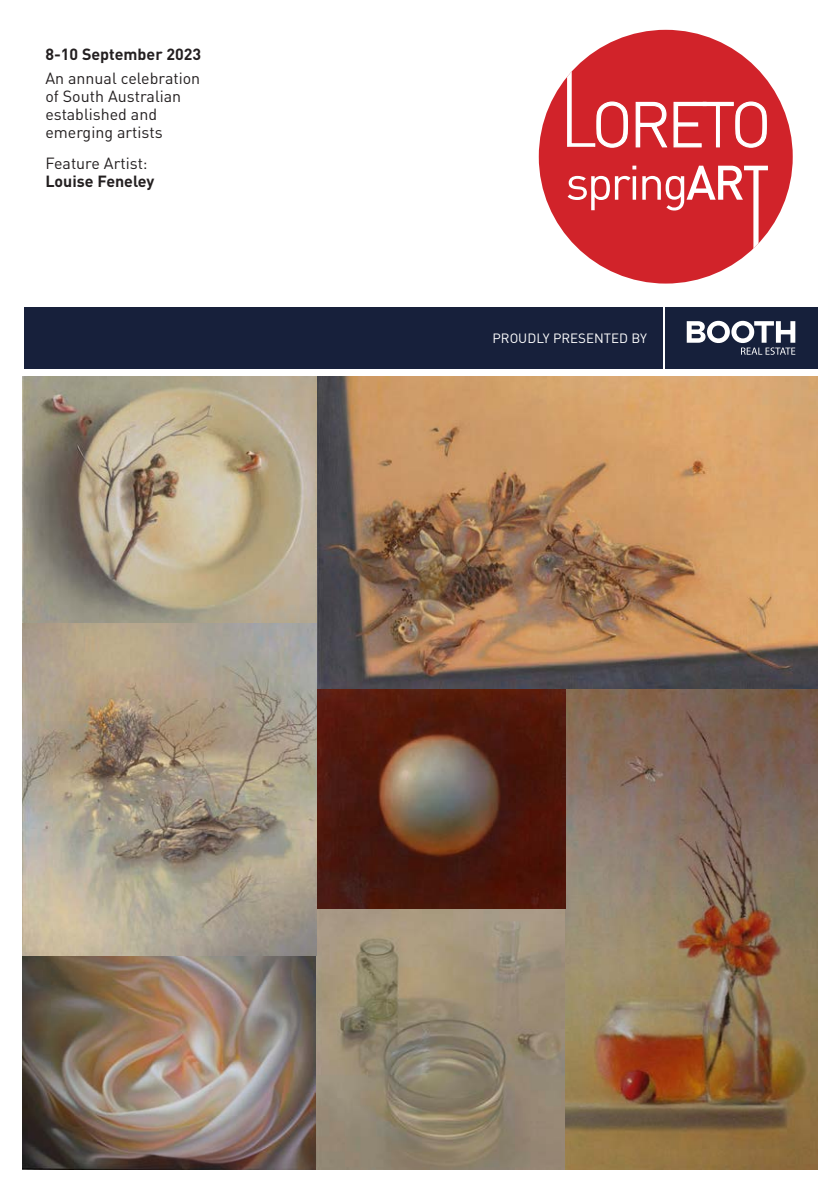
<style>
.page{position:relative;width:840px;height:1191px;background:#fff}
.page>*{position:absolute;margin:0;border:0;box-sizing:border-box;transform-origin:0 0}
.t1{font:16px/18px "DIN";color:#231f20}
.t2{font:700 16px "DIN";color:#231f20}
.t3{font:13.4px "DIN";color:#fff}
.s1{font-weight:700}
</style>
<div class="page">
<img style="left:23px;top:376px;width:793px;height:794px">
<div style="left:538px;top:30px;width:254px;height:253px;background:#d1232a;border-radius:50%"></div>
<svg style="left:566px;top:69px;width:201px;height:79px"></svg>
<svg style="left:567px;top:166px;width:200px;height:85px"></svg>
<div style="left:24px;top:307px;width:638px;height:62px;background:#17203b"></div>
<div style="left:664px;top:307px;width:152px;height:62px;background:#16203b"></div>
<svg style="left:686px;top:321px;width:108px;height:34px"></svg>
<p class="t2" style="left:45px;top:44px;width:157px">8-10 September 2023</p>
<p class="t1" style="left:45px;top:69px;width:156px">An annual celebration of South Australian established and emerging artists</p>
<p class="t1" style="left:45px;top:154px;width:110px">Feature Artist:<br><span class="s1">Louise Feneley</span></p>
<p class="t3" style="left:492px;top:329px;width:156px">PROUDLY PRESENTED BY</p>
</div>
